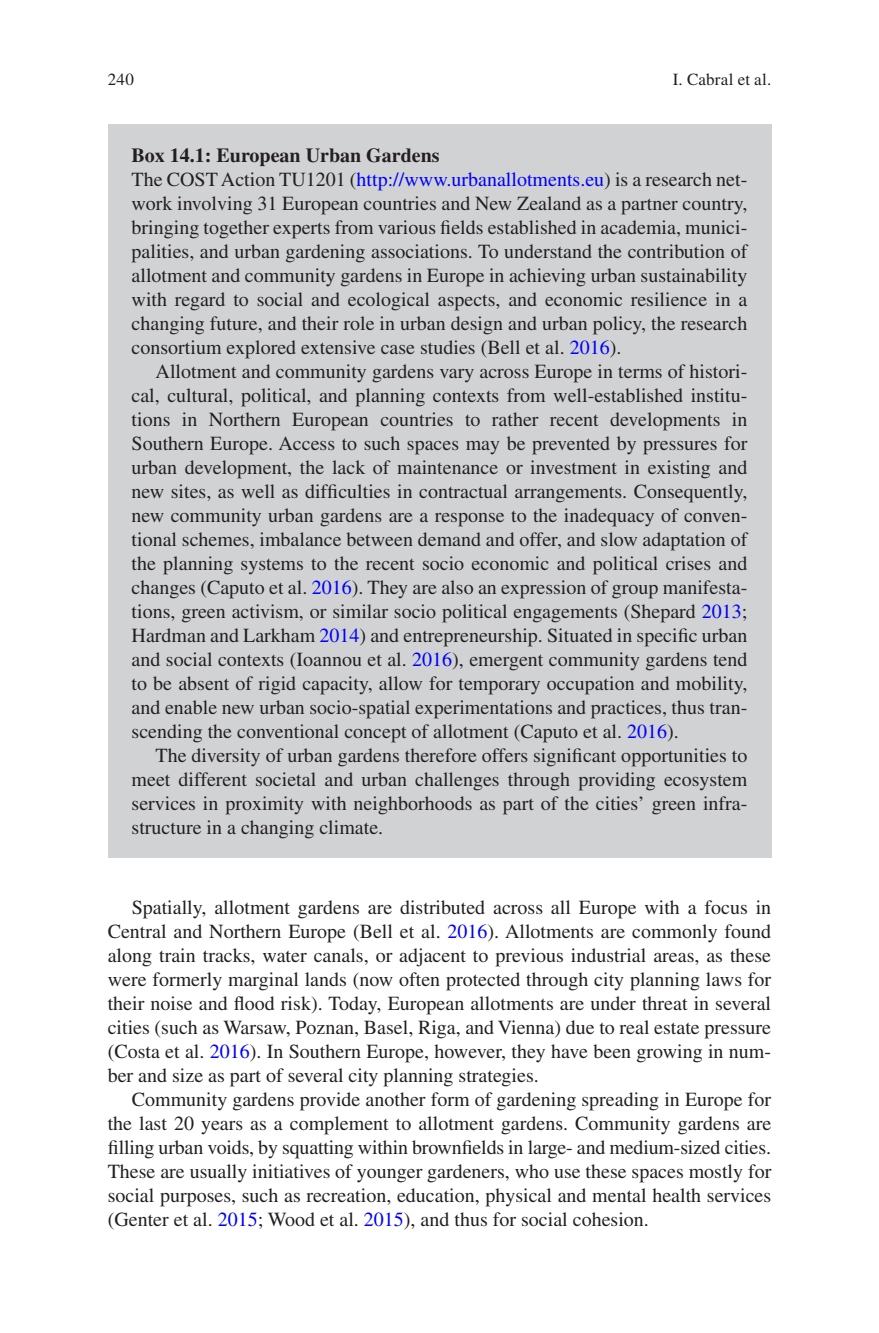
<style>
.page{position:relative;width:879px;height:1333px;background:#fff}
.page>*{position:absolute;margin:0;border:0;box-sizing:border-box;transform-origin:0 0}
.t1{font:20px/24px "Cjdhwm Kcjdby Times LT Std";color:#231f20;text-align:justify}
.t2{font:700 20px "Nscdry Lkpcwc Times LT Std";color:#231f20}
.t3{font:17px "Jdtbqs Qswwty Times LT Std";letter-spacing:.01em;color:#231f20}
.t4{font:17px "Cjdhwm Kcjdby Times LT Std";color:#231f20}
.s1{color:#0000fa}
</style>
<div class="page">
<div style="left:108px;top:124px;width:663px;height:733px;background:#d1d2d4"></div>
<p class="t4" style="left:108px;top:70px;width:28px">240</p>
<p class="t3" style="left:673px;top:70px;width:100px">I. Cabral et al.</p>
<p class="t2" style="left:132px;top:143px;width:309px">Box 14.1: European Urban Gardens</p>
<p class="t1" style="left:132px;top:167px;width:617px">The COST Action TU1201 (<span class="s1">http://www.urbanallotments.eu</span>) is a research net&shy;work involving 31 European countries and New Zealand as a partner country, bringing together experts from various fields established in academia, munici&shy;palities, and urban gardening associations. To understand the contribution of allotment and community gardens in Europe in achieving urban sustainability with regard to social and ecological aspects, and economic resilience in a changing future, and their role in urban design and urban policy, the research consortium explored extensive case studies (Bell et al. <span class="s1">2016</span>).</p>
<p class="t1" style="left:132px;top:359px;width:617px;text-indent:24px">Allotment and community gardens vary across Europe in terms of histori&shy;cal, cultural, political, and planning contexts from well-established institu&shy;tions in Northern European countries to rather recent developments in Southern Europe. Access to such spaces may be prevented by pressures for urban development, the lack of maintenance or investment in existing and new sites, as well as difficulties in contractual arrangements. Consequently, new community urban gardens are a response to the inadequacy of conven&shy;tional schemes, imbalance between demand and offer, and slow adaptation of the planning systems to the recent socio economic and political crises and changes (Caputo et al. <span class="s1">2016</span>). They are also an expression of group manifesta&shy;tions, green activism, or similar socio political engagements (Shepard <span class="s1">2013</span>; Hardman and Larkham <span class="s1">2014</span>) and entrepreneurship. Situated in specific urban and social contexts (Ioannou et al. <span class="s1">2016</span>), emergent community gardens tend to be absent of rigid capacity, allow for temporary occupation and mobility, and enable new urban socio-spatial experimentations and practices, thus tran&shy;scending the conventional concept of allotment (Caputo et al. <span class="s1">2016</span>).</p>
<p class="t1" style="left:132px;top:743px;width:617px;text-indent:24px">The diversity of urban gardens therefore offers significant opportunities to meet different societal and urban challenges through providing ecosystem services in proximity with neighborhoods as part of the cities’ green infra&shy;structure in a changing climate.</p>
<p class="t1" style="left:108px;top:895px;width:665px;text-indent:24px">Spatially, allotment gardens are distributed across all Europe with a focus in Central and Northern Europe (Bell et al. <span class="s1">2016</span>). Allotments are commonly found along train tracks, water canals, or adjacent to previous industrial areas, as these were formerly marginal lands (now often protected through city planning laws for their noise and flood risk). Today, European allotments are under threat in several cities (such as Warsaw, Poznan, Basel, Riga, and Vienna) due to real estate pressure (Costa et al. <span class="s1">2016</span>). In Southern Europe, however, they have been growing in num&shy;ber and size as part of several city planning strategies.</p>
<p class="t1" style="left:108px;top:1087px;width:665px;text-indent:24px">Community gardens provide another form of gardening spreading in Europe for the last 20 years as a complement to allotment gardens. Community gardens are filling urban voids, by squatting within brownfields in large- and medium-sized cities.<br>These are usually initiatives of younger gardeners, who use these spaces mostly for social purposes, such as recreation, education, physical and mental health services (Genter et al. <span class="s1">2015</span>; Wood et al. <span class="s1">2015</span>), and thus for social cohesion.</p>
</div>
